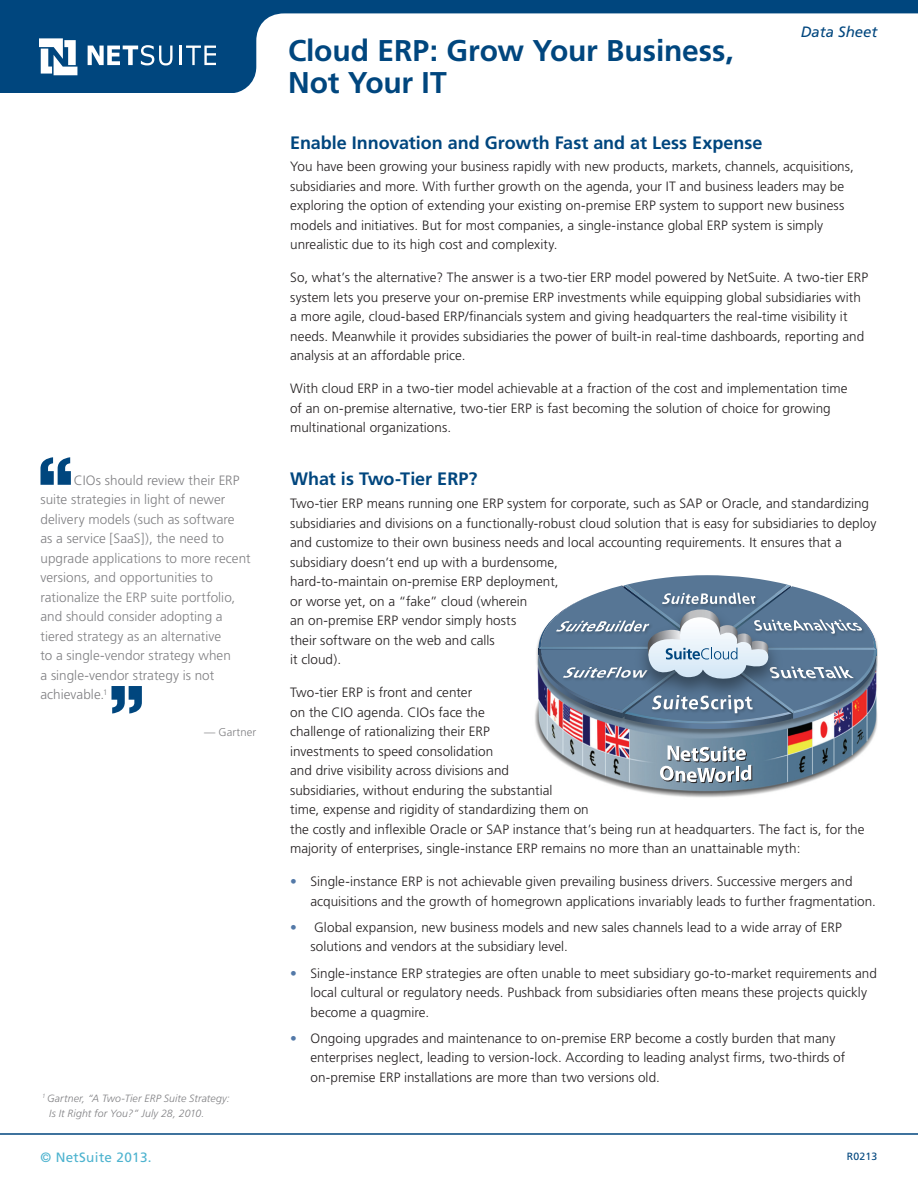
<style>
.page{position:relative;width:918px;height:1188px;background:#fff}
.page>*{position:absolute;margin:0;border:0;box-sizing:border-box;transform-origin:0 0}
.ns-title{font:700 30px "Frutiger";letter-spacing:-.005em;color:#00467e}
.ns-subhead-level-1{font:700 18px "Frutiger";color:#00467e}
.ns-document-type{font:italic 15px "Frutiger";color:#00467e}
.ns-bodytext{font:300 13.5px/19.5px "Frutiger";color:#231f20}
.ns-bodytext-wbullets{font:300 13.5px/19.5px "Frutiger";color:#231f20}
.ns-quote-text{font:300 13.5px/19.5px "Frutiger";letter-spacing:.005em;color:#808083}
.footer_left{font:13.5px "Frutiger";letter-spacing:.025em;color:#4db3cf}
.ns-quote-name{font:300 11.25px "Frutiger";letter-spacing:.01em;color:#808083}
.ns-quote-name-2{font:italic 300 10.5px "Frutiger";letter-spacing:.01em;color:#808083}
.version-number{font:10.5px "Frutiger";letter-spacing:.025em;color:#00467e}
.s1{font-weight:700;color:#5379a8}
</style>
<div class="page">
<hr style="left:0;top:1133px;width:918px;height:2px;background:#00467e">
<svg style="left:0;top:0;width:918px;height:93px"></svg>
<svg style="left:39px;top:38px;width:38px;height:37px"></svg>
<svg style="left:88px;top:45px;width:85px;height:20px"></svg>
<svg style="left:180px;top:46px;width:36px;height:19px"></svg>
<img style="left:538px;top:736px;width:336px;height:62px">
<img style="left:535px;top:640px;width:342px;height:96px">
<svg style="left:539px;top:575px;width:337px;height:154px"></svg>
<svg style="left:660px;top:745px;width:92px;height:38px"></svg>
<svg style="left:41px;top:457px;width:30px;height:28px"></svg>
<svg style="left:111px;top:686px;width:31px;height:28px"></svg>
<p class="ns-quote-text" style="left:40px;top:471px;width:212px;text-indent:33px">CIOs should review their ERP suite strategies in light of newer delivery models (such as software<br>as a service [SaaS]), the need to upgrade applications to more recent versions, and opportunities to rationalize the ERP suite portfolio, and should consider adopting a tiered strategy as an alternative<br>to a single-vendor strategy when<br>a single-vendor strategy is not achievable.<sup>1</sup></p>
<p class="ns-quote-name" style="left:204px;top:726px;width:54px">— Gartner</p>
<p class="ns-quote-name-2" style="left:42px;top:1092px;width:189px"><sup>1</sup> Gartner, “A Two-Tier ERP Suite Strategy:</p>
<p class="ns-quote-name-2" style="left:49px;top:1107px;width:157px">Is It Right for You?” July 28, 2010.</p>
<p class="footer_left" style="left:40px;top:1150px;width:113px">© NetSuite 2013.</p>
<p class="ns-title" style="left:288px;top:33px;width:447px">Cloud ERP: Grow Your Business,</p>
<p class="ns-title" style="left:288px;top:65px;width:160px">Not Your IT</p>
<p class="ns-document-type" style="left:801px;top:23px;width:78px">Data Sheet</p>
<p class="ns-subhead-level-1" style="left:290px;top:132px;width:474px">Enable Innovation and Growth Fast and at Less Expense</p>
<p class="ns-bodytext" style="left:290px;top:157px;width:565px">You have been growing your business rapidly with new products, markets, channels, acquisitions, subsidiaries and more. With further growth on the agenda, your IT and business leaders may be exploring the option of extending your existing on-premise ERP system to support new business models and initiatives. But for most companies, a single-instance global ERP system is simply unrealistic due to its high cost and complexity.</p>
<p class="ns-bodytext" style="left:290px;top:268px;width:580px">So, what’s the alternative? The answer is a two-tier ERP model powered by NetSuite. A two-tier ERP system lets you preserve your on-premise ERP investments while equipping global subsidiaries with a more agile, cloud-based ERP/financials system and giving headquarters the real-time visibility it needs. Meanwhile it provides subsidiaries the power of built-in real-time dashboards, reporting and analysis at an affordable price.</p>
<p class="ns-bodytext" style="left:290px;top:379px;width:559px">With cloud ERP in a two-tier model achievable at a fraction of the cost and implementation time of an on-premise alternative, two-tier ERP is fast becoming the solution of choice for growing multinational organizations.</p>
<p class="ns-subhead-level-1" style="left:290px;top:469px;width:189px">What is Two-Tier ERP?</p>
<p class="ns-bodytext" style="left:290px;top:494px;width:588px">Two-tier ERP means running one ERP system for corporate, such as SAP or Oracle, and standardizing subsidiaries and divisions on a functionally-robust cloud solution that is easy for subsidiaries to deploy and customize to their own business needs and local accounting requirements. It ensures that a subsidiary doesn’t end up with a burdensome,<br>hard-to-maintain on-premise ERP deployment,<br>or worse yet, on a “fake” cloud (wherein<br>an on-premise ERP vendor simply hosts<br>their software on the web and calls<br>it cloud).</p>
<p class="ns-bodytext" style="left:290px;top:683px;width:576px">Two-tier ERP is front and center<br>on the CIO agenda. CIOs face the<br>challenge of rationalizing their ERP<br>investments to speed consolidation<br>and drive visibility across divisions and<br>subsidiaries, without enduring the substantial<br>time, expense and rigidity of standardizing them on<br>the costly and inflexible Oracle or SAP instance that’s being run at headquarters. The fact is, for the majority of enterprises, single-instance ERP remains no more than an unattainable myth:</p>
<p class="ns-bodytext-wbullets" style="left:310px;top:872px;width:567px;text-indent:-20px"><span class="s1">•</span> Single-instance ERP is not achievable given prevailing business drivers. Successive mergers and acquisitions and the growth of homegrown applications invariably leads to further fragmentation.</p>
<p class="ns-bodytext-wbullets" style="left:310px;top:918px;width:533px;text-indent:-20px"><span class="s1">•</span> Global expansion, new business models and new sales channels lead to a wide array of ERP solutions and vendors at the subsidiary level.</p>
<p class="ns-bodytext-wbullets" style="left:310px;top:964px;width:568px;text-indent:-20px"><span class="s1">•</span> Single-instance ERP strategies are often unable to meet subsidiary go-to-market requirements and local cultural or regulatory needs. Pushback from subsidiaries often means these projects quickly become a quagmire.</p>
<p class="ns-bodytext-wbullets" style="left:310px;top:1029px;width:536px;text-indent:-20px"><span class="s1">•</span> Ongoing upgrades and maintenance to on-premise ERP become a costly burden that many enterprises neglect, leading to version-lock. According to leading analyst firms, two-thirds of on-premise ERP installations are more than two versions old.</p>
<p class="version-number" style="left:847px;top:1150px;width:32px">R0213</p>
</div>
